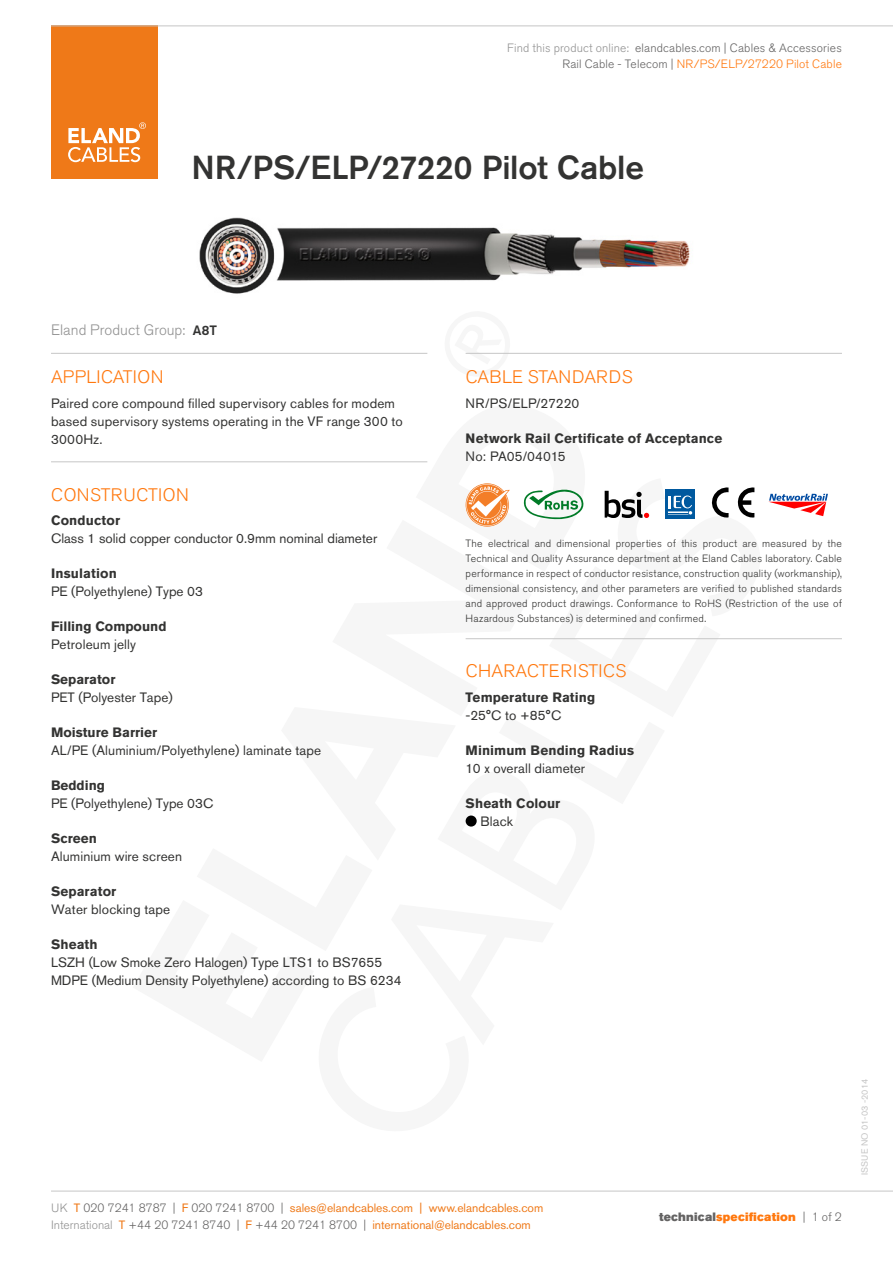
<style>
.page{position:relative;width:893px;height:1263px;background:#fff}
.page>*{position:absolute;margin:0;border:0;box-sizing:border-box;transform-origin:0 0}
.t1{font:500 33px "Akzidenz Grotesk BE";letter-spacing:-.005em;color:#333332}
.t2{font:300 18px "Akzidenz Grotesk BE";letter-spacing:.01em;color:#ff780e}
.t3{font:300 18px "Akzidenz Grotesk BE";letter-spacing:.03em;color:#ff780e}
.t4{font:300 15px "Akzidenz Grotesk BE";color:#929292}
.t5{font:13.5px/18px "Akzidenz Grotesk BE";letter-spacing:.005em;color:#333332}
.t6{font:700 13.5px "Akzidenz Grotesk BE";letter-spacing:.005em;color:#333332}
.t7{font:500 13.5px "Akzidenz Grotesk BE";color:#333332}
.t8{font:12px/17.5px "Akzidenz Grotesk BE";color:#ef7918}
.t9{font:300 12px/16.4px "Akzidenz Grotesk BE";letter-spacing:.015em;color:#646363;text-align:right}
.t10{font:12px "Akzidenz Grotesk BE Super";letter-spacing:.015em;color:#ff780e}
.t11{font:300 10.5px/15px "Akzidenz Grotesk BE";letter-spacing:.02em;color:#333332;text-align:justify}
.t12{font:9px "Akzidenz Grotesk BE";letter-spacing:.01em;color:#c6c6c6}
.s1{color:#929292}
.s2{color:#ff780e}
.s3{font-weight:300;color:#929292}
.s4{font-weight:300;color:#646363}
.s5{color:#646363}
.s6{font-family:"Akzidenz Grotesk BE";font-weight:300;color:#646363}
</style>
<div class="page">
<div style="left:51px;top:26px;width:106px;height:153px;background:#ef7918"></div>
<svg style="left:68px;top:122px;width:78px;height:40px"></svg>
<hr style="left:51px;top:26px;width:842px;height:1px;background:#c6c6c6">
<hr style="left:51px;top:1191px;width:842px;height:1px;background:#c6c6c6">
<div style="left:466px;top:815px;width:11px;height:11px;background:#000;border-radius:50%"></div>
<hr style="left:51px;top:353px;width:376px;height:1px;background:#c6c6c6">
<hr style="left:466px;top:353px;width:376px;height:1px;background:#c6c6c6">
<hr style="left:51px;top:461px;width:376px;height:1px;background:#c6c6c6">
<hr style="left:466px;top:638px;width:376px;height:1px;background:#c6c6c6">
<img style="left:199px;top:217px;width:491px;height:77px">
<svg style="left:523px;top:489px;width:61px;height:31px"></svg>
<svg style="left:605px;top:491px;width:44px;height:27px"></svg>
<div style="left:665px;top:490px;width:29px;height:29px;background:#00599f"></div>
<svg style="left:668px;top:495px;width:25px;height:20px"></svg>
<svg style="left:768px;top:494px;width:60px;height:22px"></svg>
<svg style="left:465px;top:483px;width:45px;height:44px"></svg>
<svg style="left:737px;top:487px;width:17px;height:31px"></svg>
<svg style="left:711px;top:487px;width:18px;height:31px"></svg>
<p class="t9" style="left:507px;top:40px;width:336px"><span class="s1">Find this product online:</span> elandcables.com | Cables &amp; Accessories<br>Rail Cable - Telecom | <span class="s2">NR/PS/ELP/27220 Pilot Cable</span></p>
<h1 class="t1" style="left:191px;top:147px;width:454px">NR/PS/ELP/27220 Pilot Cable</h1>
<p class="t4" style="left:51px;top:322px;width:136px">Eland Product Group:</p>
<p class="t7" style="left:193px;top:322px;width:26px">A8T</p>
<h2 class="t2" style="left:51px;top:367px;width:114px">APPLICATION</h2>
<p class="t5" style="left:51px;top:394px;width:353px">Paired core compound filled supervisory cables for modem based supervisory systems operating in the VF range 300 to<br>3000Hz.</p>
<h2 class="t3" style="left:51px;top:484px;width:139px">CONSTRUCTION</h2>
<p class="t6" style="left:51px;top:512px;width:71px">Conductor</p>
<p class="t5" style="left:51px;top:529px;width:328px">Class 1 solid copper conductor 0.9mm nominal diameter</p>
<p class="t6" style="left:51px;top:565px;width:68px">Insulation</p>
<p class="t5" style="left:51px;top:582px;width:153px">PE (Polyethylene) Type 03</p>
<p class="t6" style="left:51px;top:618px;width:117px">Filling Compound</p>
<p class="t5" style="left:51px;top:635px;width:87px">Petroleum jelly</p>
<p class="t6" style="left:51px;top:671px;width:66px">Separator</p>
<p class="t5" style="left:51px;top:688px;width:123px">PET (Polyester Tape)</p>
<p class="t6" style="left:51px;top:724px;width:108px">Moisture Barrier</p>
<p class="t5" style="left:51px;top:741px;width:272px">AL/PE (Aluminium/Polyethylene) laminate tape</p>
<p class="t6" style="left:51px;top:777px;width:55px">Bedding</p>
<p class="t5" style="left:51px;top:794px;width:164px">PE (Polyethylene) Type 03C</p>
<p class="t6" style="left:51px;top:830px;width:47px">Screen</p>
<p class="t5" style="left:51px;top:847px;width:133px">Aluminium wire screen</p>
<p class="t6" style="left:51px;top:883px;width:67px">Separator</p>
<p class="t5" style="left:51px;top:900px;width:121px">Water blocking tape</p>
<p class="t6" style="left:51px;top:936px;width:48px">Sheath</p>
<p class="t5" style="left:51px;top:953px;width:352px">LSZH (Low Smoke Zero Halogen) Type LTS1 to BS7655<br>MDPE (Medium Density Polyethylene) according to BS 6234</p>
<h2 class="t2" style="left:466px;top:367px;width:168px">CABLE STANDARDS</h2>
<p class="t5" style="left:466px;top:394px;width:115px">NR/PS/ELP/27220</p>
<p class="t6" style="left:466px;top:430px;width:258px">Network Rail Certificate of Acceptance</p>
<p class="t5" style="left:466px;top:447px;width:102px">No: PA05/04015</p>
<p class="t11" style="left:466px;top:536px;width:378px">The electrical and dimensional properties of this product are measured by the Technical and Quality Assurance department at the Eland Cables laboratory. Cable performance in respect of conductor resistance, construction quality (workmanship), dimensional consistency, and other parameters are verified to published standards and approved product drawings. Conformance to RoHS (Restriction of the use of Hazardous Substances) is determined and confirmed.</p>
<h2 class="t2" style="left:466px;top:661px;width:162px">CHARACTERISTICS</h2>
<p class="t6" style="left:466px;top:689px;width:131px">Temperature Rating</p>
<p class="t5" style="left:466px;top:706px;width:97px">-25°C to +85°C</p>
<p class="t6" style="left:466px;top:742px;width:170px">Minimum Bending Radius</p>
<p class="t5" style="left:466px;top:759px;width:121px">10 x overall diameter</p>
<p class="t6" style="left:466px;top:795px;width:96px">Sheath Colour</p>
<p class="t5" style="left:480px;top:812px;width:34px">Black</p>
<p class="t8" style="left:51px;top:1199px;width:494px"><span class="s3">UK</span> T <span class="s4">020 7241 8787 |</span> F <span class="s4">020 7241 8700 |</span> sales@elandcables.com | www.elandcables.com<br><span class="s3">International</span> T <span class="s4">+44 20 7241 8740 |</span> F <span class="s4">+44 20 7241 8700 |</span> international@elandcables.com</p>
<p class="t10" style="left:659px;top:1209px;width:184px"><span class="s5">technical</span>specification <span class="s6">| 1 of 2</span></p>
<p class="t12" style="left:859px;top:1175px;width:98px;rotate:-90deg">ISSUE NO 01-03 -2014</p>
</div>
